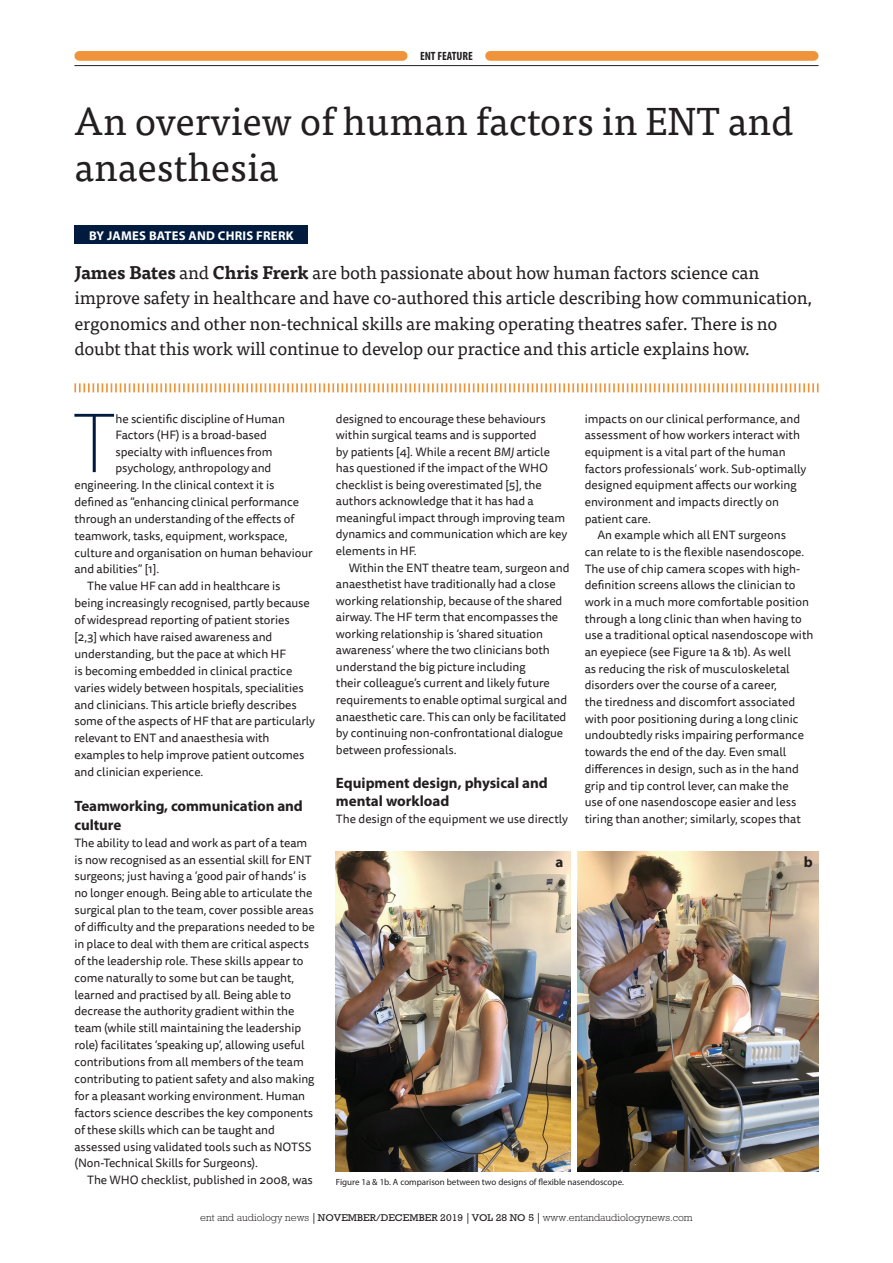
<style>
.page{position:relative;width:893px;height:1263px;background:#fff}
.page>*{position:absolute;margin:0;border:0;box-sizing:border-box;transform-origin:0 0}
.feature_body_drop_ca{font:300 expanded 79.65px "Europa SB";color:#001b3e}
.feature_Headline{font:39px/46.5px "Tisa Pro";color:#231f20}
.feature_Standfirst{font:18px/25.5px "Tisa Pro";letter-spacing:-.01em;color:#231f20}
.Feature_Subhead{font:700 15px/18.5px "Myriad Pro";letter-spacing:-.005em;color:#231f20}
.feature_Author{font:700 12.75px "Myriad Pro";letter-spacing:.02em;color:#fff}
.feature_Body_Indent{font:12px/16.5px "Tisa Sans Pro";letter-spacing:-.005em;color:#231f20}
.feature_body_no_inde{font:12px/17px "Tisa Sans Pro";letter-spacing:-.005em;color:#231f20}
.feature_body_drop_ca-2{font:12px "Tisa Sans Pro";letter-spacing:-.005em;color:#231f20}
.t1{font:700 condensed 12px "Myriad Pro";color:#231f20}
.t2{font:300 10.5px "Rockwell";color:#231f20}
.feature_Caption{font:9px "Myriad Pro";color:#231f20}
.s1{font-weight:700}
.s2{font-style:italic}
.s3{font-family:"Adobe Caslon Pro";font-weight:700}
.s4{font-weight:400;font-size:10.05px}
</style>
<div class="page">
<div style="left:74px;top:225px;width:234px;height:19px;background:#001b3e"></div>
<svg style="left:74px;top:383px;width:745px;height:9px"></svg>
<img style="left:336px;top:851px;width:234px;height:320px">
<img style="left:578px;top:851px;width:241px;height:320px">
<hr style="left:74px;top:65px;width:745px;height:1px;background:#231f20">
<div style="left:79px;top:51px;width:324px;height:10px;background:#ef943a"></div>
<div style="left:490px;top:51px;width:324px;height:10px;background:#ef943a"></div>
<p class="t1" style="left:420px;top:49px;width:54px">ENT FEATURE</p>
<p class="feature_Headline" style="left:74px;top:96px;width:720px">An overview of human factors in ENT and anaesthesia</p>
<p class="feature_Author" style="left:89px;top:227px;width:206px">BY JAMES BATES AND CHRIS FRERK</p>
<p class="feature_Standfirst" style="left:74px;top:259px;width:739px"><span class="s1">James Bates</span> and <span class="s1">Chris Frerk</span> are both passionate about how human factors science can improve safety in healthcare and have co-authored this article describing how communication, ergonomics and other non-technical skills are making operating theatres safer. There is no doubt that this work will continue to develop our practice and this article explains how.</p>
<p class="feature_body_drop_ca" style="left:72px;top:398px;width:45px">T</p>
<p class="feature_body_drop_ca-2" style="left:116px;top:410px;width:171px">he scientific discipline of Human</p>
<p class="feature_body_drop_ca-2" style="left:116px;top:427px;width:153px">Factors (HF) is a broad-based</p>
<p class="feature_body_drop_ca-2" style="left:116px;top:443px;width:158px">specialty with influences from</p>
<p class="feature_body_drop_ca-2" style="left:116px;top:460px;width:157px">psychology, anthropology and</p>
<p class="feature_body_drop_ca-2" style="left:74px;top:477px;width:201px">engineering. In the clinical context it is</p>
<p class="feature_body_drop_ca-2" style="left:74px;top:494px;width:226px">defined as “enhancing clinical performance</p>
<p class="feature_body_drop_ca-2" style="left:74px;top:511px;width:221px">through an understanding of the effects of</p>
<p class="feature_body_drop_ca-2" style="left:74px;top:527px;width:215px">teamwork, tasks, equipment, workspace,</p>
<p class="feature_body_drop_ca-2" style="left:74px;top:544px;width:240px">culture and organisation on human behaviour</p>
<p class="feature_body_drop_ca-2" style="left:74px;top:561px;width:86px">and abilities” [1].</p>
<p class="feature_Body_Indent" style="left:74px;top:578px;width:242px;line-height:17px;text-indent:13px">The value HF can add in healthcare is<br>being increasingly recognised, partly because of widespread reporting of patient stories [2,3] which have raised awareness and understanding, but the pace at which HF<br>is becoming embedded in clinical practice varies widely between hospitals, specialities and clinicians. This article briefly describes some of the aspects of HF that are particularly relevant to ENT and anaesthesia with examples to help improve patient outcomes and clinician experience.</p>
<p class="Feature_Subhead" style="left:74px;top:796px;width:230px">Teamworking, communication and culture</p>
<p class="feature_body_no_inde" style="left:74px;top:834px;width:242px">The ability to lead and work as part of a team is now recognised as an essential skill for ENT surgeons; just having a ‘good pair of hands’ is no longer enough. Being able to articulate the surgical plan to the team, cover possible areas of difficulty and the preparations needed to be in place to deal with them are critical aspects of the leadership role. These skills appear to come naturally to some but can be taught, learned and practised by all. Being able to decrease the authority gradient within the team (while still maintaining the leadership role) facilitates ‘speaking up’, allowing useful contributions from all members of the team contributing to patient safety and also making for a pleasant working environment. Human factors science describes the key components of these skills which can be taught and assessed using validated tools such as NOTSS (Non-Technical Skills for Surgeons).</p>
<p class="feature_Body_Indent" style="left:87px;top:1172px;width:227px">The WHO checklist, published in 2008, was</p>
<p class="feature_Body_Indent" style="left:336px;top:410px;width:233px">designed to encourage these behaviours within surgical teams and is supported<br>by patients [4]. While a recent <span class="s2">BMJ</span> article has questioned if the impact of the WHO checklist is being overestimated [5], the authors acknowledge that it has had a meaningful impact through improving team dynamics and communication which are key elements in HF.</p>
<p class="feature_Body_Indent" style="left:336px;top:559px;width:235px;text-indent:13px">Within the ENT theatre team, surgeon and anaesthetist have traditionally had a close working relationship, because of the shared airway. The HF term that encompasses the working relationship is ‘shared situation awareness’ where the two clinicians both understand the big picture including<br>their colleague’s current and likely future requirements to enable optimal surgical and anaesthetic care. This can only be facilitated by continuing non-confrontational dialogue between professionals.</p>
<p class="Feature_Subhead" style="left:336px;top:774px;width:213px;line-height:18px">Equipment design, physical and mental workload</p>
<p class="feature_body_no_inde" style="left:336px;top:810px;width:234px">The design of the equipment we use directly</p>
<p class="feature_body_no_inde" style="left:585px;top:410px;width:223px">impacts on our clinical performance, and assessment of how workers interact with equipment is a vital part of the human factors professionals’ work. Sub-optimally designed equipment affects our working environment and impacts directly on patient care.</p>
<p class="feature_Body_Indent" style="left:585px;top:527px;width:230px;text-indent:13px">An example which all ENT surgeons<br>can relate to is the flexible nasendoscope.<br>The use of chip camera scopes with high&shy;definition screens allows the clinician to work in a much more comfortable position through a long clinic than when having to use a traditional optical nasendoscope with an eyepiece (see Figure 1a &amp; 1b). As well<br>as reducing the risk of musculoskeletal disorders over the course of a career,<br>the tiredness and discomfort associated with poor positioning during a long clinic undoubtedly risks impairing performance towards the end of the day. Even small differences in design, such as in the hand grip and tip control lever, can make the<br>use of one nasendoscope easier and less tiring than another; similarly, scopes that</p>
<p class="Feature_Subhead" style="left:556px;top:852px;width:9px">a</p>
<p class="Feature_Subhead" style="left:804px;top:852px;width:10px">b</p>
<p class="feature_Caption" style="left:336px;top:1176px;width:289px">Figure 1a &amp; 1b. A comparison between two designs of flexible nasendoscope.</p>
<p class="t2" style="left:200px;top:1211px;width:494px">ent and audiology news <span class="s3">|</span> <span class="s4">NOVEMBER/DECEMBER 2019</span> <span class="s3">|</span> <span class="s4">VOL 28 NO 5</span> <span class="s3">|</span> www.entandaudiologynews.com</p>
</div>
